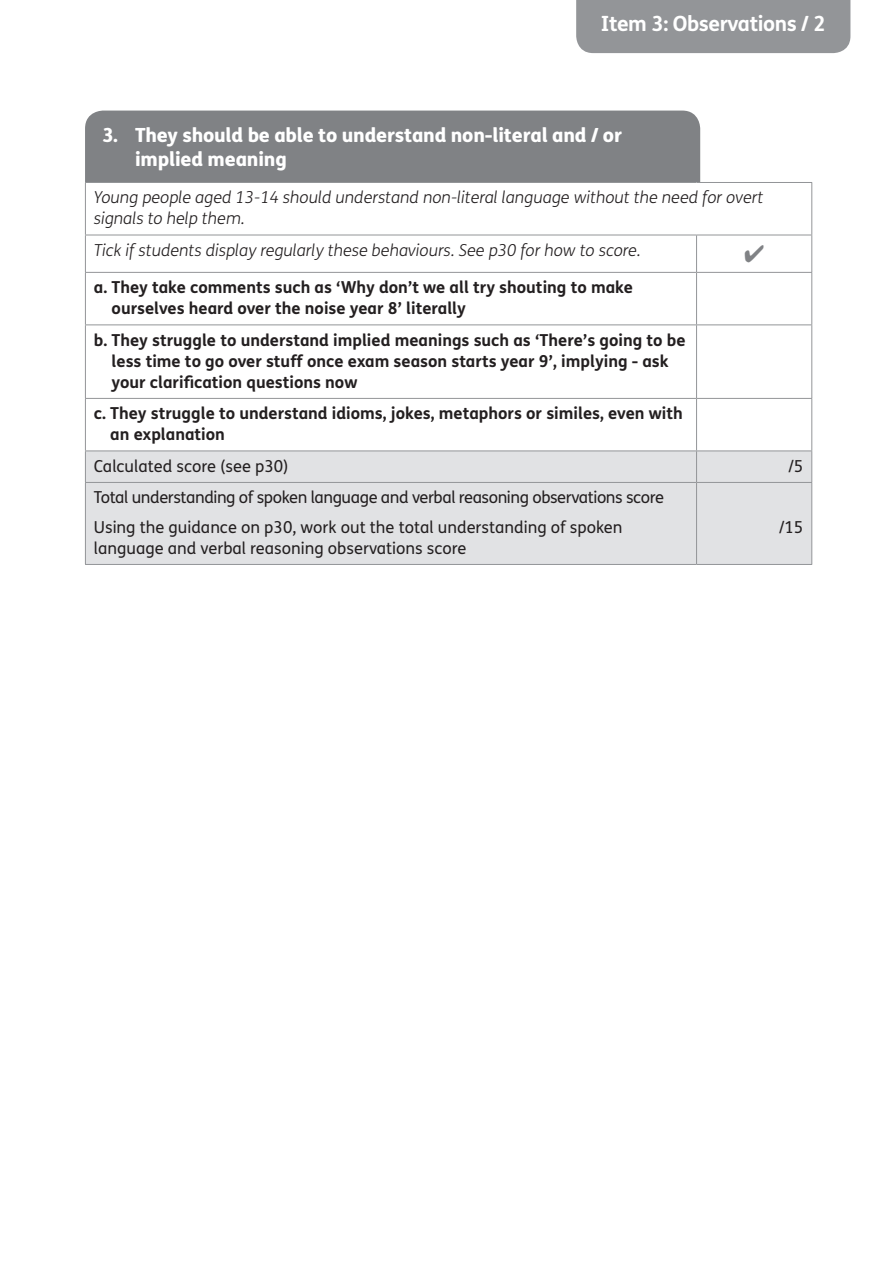
<style>
.page{position:relative;width:893px;height:1263px;background:#fff}
.page>*{position:absolute;margin:0;border:0;box-sizing:border-box;transform-origin:0 0}
.t1{font:700 21px "FS Me";letter-spacing:-.02em;color:#fff}
.t2{font:800 19.5px/24px "FS Me";letter-spacing:-.01em;color:#fff}
.t3{font:700 16.5px/21px "FS Me";color:#231f20}
.t4{font:italic 300 16.5px/21px "FS Me";color:#231f20}
.t5{font:16.5px/29.5px "FS Me";letter-spacing:-.025em;color:#231f20}
.t6{font:16.5px "FS Me";color:#231f20}
</style>
<div class="page">
<div style="left:576px;top:0;width:274px;height:53px;background:#939598"></div>
<div style="left:85px;top:111px;width:615px;height:119px;background:#808285;border-radius:18px"></div>
<svg style="left:86px;top:183px;width:725px;height:215px"></svg>
<div style="left:86px;top:451px;width:725px;height:113px;background:#e1e2e4"></div>
<hr style="left:85px;top:235px;width:1px;height:37px;background:#939598">
<hr style="left:85px;top:273px;width:1px;height:51px;background:#939598">
<hr style="left:85px;top:325px;width:1px;height:73px;background:#939598">
<hr style="left:85px;top:399px;width:1px;height:51px;background:#939598">
<hr style="left:85px;top:451px;width:1px;height:31px;background:#939598">
<hr style="left:85px;top:483px;width:1px;height:81px;background:#939598">
<hr style="left:85px;top:564px;width:612px;height:1px;background:#939598">
<hr style="left:697px;top:564px;width:115px;height:1px;background:#939598">
<hr style="left:696px;top:235px;width:1px;height:37px;background:#939598">
<hr style="left:811px;top:183px;width:1px;height:52px;background:#939598">
<hr style="left:811px;top:235px;width:1px;height:37px;background:#939598">
<hr style="left:85px;top:272px;width:612px;height:1px;background:#939598">
<hr style="left:697px;top:272px;width:115px;height:1px;background:#939598">
<hr style="left:696px;top:273px;width:1px;height:51px;background:#939598">
<hr style="left:811px;top:273px;width:1px;height:51px;background:#939598">
<hr style="left:85px;top:324px;width:612px;height:1px;background:#939598">
<hr style="left:697px;top:324px;width:115px;height:1px;background:#939598">
<hr style="left:696px;top:325px;width:1px;height:73px;background:#939598">
<hr style="left:811px;top:325px;width:1px;height:73px;background:#939598">
<hr style="left:85px;top:398px;width:612px;height:1px;background:#939598">
<hr style="left:697px;top:398px;width:115px;height:1px;background:#939598">
<hr style="left:696px;top:399px;width:1px;height:51px;background:#939598">
<hr style="left:811px;top:399px;width:1px;height:51px;background:#939598">
<hr style="left:85px;top:450px;width:612px;height:1px;background:#939598">
<hr style="left:697px;top:450px;width:115px;height:1px;background:#939598">
<hr style="left:696px;top:451px;width:1px;height:31px;background:#939598">
<hr style="left:811px;top:451px;width:1px;height:31px;background:#939598">
<hr style="left:85px;top:482px;width:612px;height:1px;background:#939598">
<hr style="left:697px;top:482px;width:115px;height:1px;background:#939598">
<hr style="left:696px;top:483px;width:1px;height:81px;background:#939598">
<hr style="left:811px;top:483px;width:1px;height:81px;background:#939598">
<hr style="left:85px;top:182px;width:612px;height:1px;background:#939598">
<hr style="left:85px;top:183px;width:1px;height:52px;background:#939598">
<hr style="left:697px;top:182px;width:115px;height:1px;background:#939598">
<hr style="left:85px;top:235px;width:612px;height:1px;background:#939598">
<hr style="left:697px;top:235px;width:115px;height:1px;background:#939598">
<svg style="left:745px;top:245px;width:18px;height:17px"></svg>
<p class="t1" style="left:601px;top:7px;width:227px">Item 3: Observations / 2</p>
<p class="t2" style="left:135px;top:122px;width:488px;text-indent:-33px">3. They should be able to understand non-literal and / or implied meaning</p>
<p class="t4" style="left:94px;top:187px;width:671px">Young people aged 13-14 should understand non-literal language without the need for overt signals to help them.</p>
<p class="t4" style="left:94px;top:239px;width:548px">Tick if students display regularly these behaviours. See p30 for how to score.</p>
<p class="t3" style="left:112px;top:276px;width:523px;text-indent:-18px">a. They take comments such as ‘Why don’t we all try shouting to make ourselves heard over the noise year 8’ literally</p>
<p class="t3" style="left:112px;top:329px;width:575px;text-indent:-18px">b. They struggle to understand implied meanings such as ‘There’s going to be less time to go over stuff once exam season starts year 9’, implying - ask your clarification questions now</p>
<p class="t3" style="left:110px;top:402px;width:574px;text-indent:-16px">c. They struggle to understand idioms, jokes, metaphors or similes, even with an explanation</p>
<p class="t6" style="left:94px;top:455px;width:196px">Calculated score (see p30)</p>
<p class="t6" style="left:788px;top:455px;width:16px">/5</p>
<p class="t5" style="left:94px;top:482px;width:572px">Total understanding of spoken language and verbal reasoning observations score<br>Using the guidance on p30, work out the total understanding of spoken</p>
<p class="t6" style="left:94px;top:537px;width:374px">language and verbal reasoning observations score</p>
<p class="t6" style="left:779px;top:516px;width:26px">/15</p>
</div>
